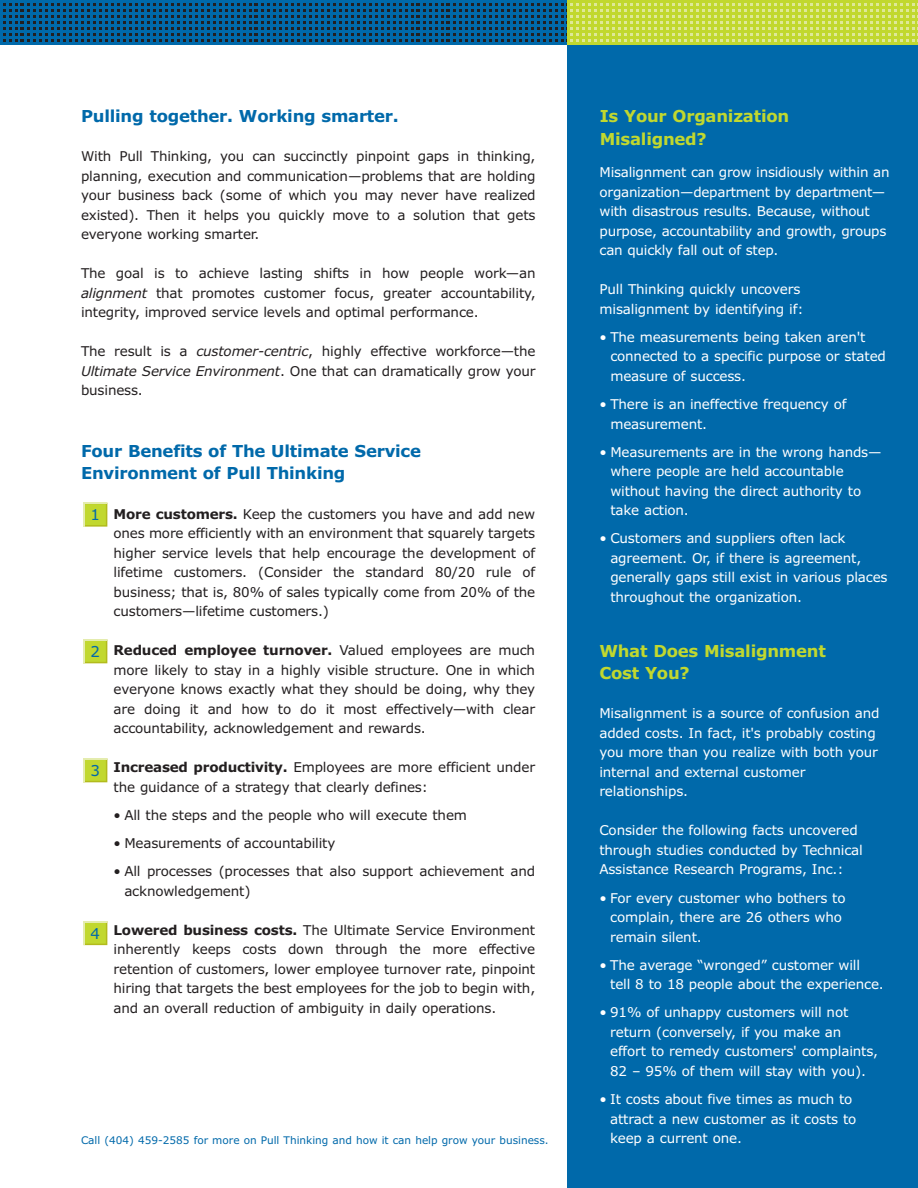
<style>
.page{position:relative;width:918px;height:1188px;background:#fff}
.page>*{position:absolute;margin:0;border:0;box-sizing:border-box;transform-origin:0 0}
.t1{font:700 16.5px/22.5px "Verdana";letter-spacing:-.015em;color:#0069aa}
.t2{font:700 16.5px/22.5px "Verdana";letter-spacing:-.015em;color:#c1d82f}
.t3{font:15px "Verdana";color:#0069aa}
.t4{font:13.5px/19.5px "Verdana";letter-spacing:-.015em;color:#231f20;text-align:justify}
.t5{font:13.5px/19.5px "Verdana";letter-spacing:-.015em;color:#fff}
.t6{font:10.5px "Verdana";color:#0069aa}
.s1{font-style:italic}
.s2{font-weight:700}
</style>
<div class="page">
<div style="left:0;top:0;width:568px;height:45px;background:#0069aa"></div>
<div style="left:84px;top:503px;width:23px;height:23px;background:#c1d82f"></div>
<div style="left:83px;top:503px;width:24px;height:24px;border:2px solid #b2bb1d"></div>
<div style="left:567px;top:40px;width:351px;height:1148px;background:#0069aa"></div>
<div style="left:567px;top:0;width:351px;height:45px;background:#c1d82f"></div>
<hr style="left:83px;top:502px;width:24px;height:2px;background:#e4ecae">
<hr style="left:83px;top:503px;width:2px;height:24px;background:#e4ecae">
<div style="left:84px;top:640px;width:23px;height:23px;background:#c1d82f"></div>
<div style="left:83px;top:639px;width:24px;height:24px;border:2px solid #b2bb1d"></div>
<hr style="left:83px;top:639px;width:24px;height:2px;background:#e4ecae">
<hr style="left:83px;top:640px;width:2px;height:23px;background:#e4ecae">
<div style="left:84px;top:759px;width:23px;height:23px;background:#c1d82f"></div>
<div style="left:83px;top:758px;width:24px;height:24px;border:2px solid #b2bb1d"></div>
<hr style="left:83px;top:758px;width:24px;height:2px;background:#e4ecae">
<hr style="left:83px;top:759px;width:2px;height:23px;background:#e4ecae">
<div style="left:84px;top:922px;width:23px;height:22px;background:#c1d82f"></div>
<div style="left:83px;top:921px;width:24px;height:24px;border:2px solid #b2bb1d"></div>
<hr style="left:83px;top:921px;width:24px;height:2px;background:#e4ecae">
<hr style="left:83px;top:921px;width:2px;height:24px;background:#e4ecae">
<svg style="left:3px;top:3px;width:915px;height:39px"></svg>
<p class="t1" style="left:81px;top:106px;width:319px">Pulling together. Working smarter.</p>
<p class="t4" style="left:81px;top:148px;width:456px">With Pull Thinking, you can succinctly pinpoint gaps in thinking, planning, execution and communication—problems that are holding your business back (some of which you may never have realized existed). Then it helps you quickly move to a solution that gets everyone working smarter.</p>
<p class="t4" style="left:81px;top:265px;width:456px">The goal is to achieve lasting shifts in how people work—an <span class="s1">alignment</span> that promotes customer focus, greater accountability, integrity, improved service levels and optimal performance.</p>
<p class="t4" style="left:81px;top:343px;width:456px">The result is a <span class="s1">customer-centric</span>, highly effective workforce—the <span class="s1">Ultimate Service Environment</span>. One that can dramatically grow your business.</p>
<p class="t1" style="left:81px;top:441px;width:342px">Four Benefits of The Ultimate Service<br>Environment of Pull Thinking</p>
<p class="t3" style="left:91px;top:509px;width:11px">1</p>
<p class="t3" style="left:91px;top:646px;width:11px">2</p>
<p class="t3" style="left:91px;top:765px;width:11px">3</p>
<p class="t3" style="left:91px;top:927px;width:11px">4</p>
<p class="t4" style="left:114px;top:505px;width:423px"><span class="s2">More customers.</span> Keep the customers you have and add new ones more efficiently with an environment that squarely targets higher service levels that help encourage the development of lifetime customers. (Consider the standard 80/20 rule of business; that is, 80% of sales typically come from 20% of the customers—lifetime customers.)</p>
<p class="t4" style="left:114px;top:642px;width:423px"><span class="s2">Reduced employee turnover.</span> Valued employees are much more likely to stay in a highly visible structure. One in which everyone knows exactly what they should be doing, why they are doing it and how to do it most effectively—with clear accountability, acknowledgement and rewards.</p>
<p class="t4" style="left:114px;top:759px;width:423px"><span class="s2">Increased productivity.</span> Employees are more efficient under the guidance of a strategy that clearly defines:</p>
<p class="t4" style="left:114px;top:807px;width:355px">• All the steps and the people who will execute them</p>
<p class="t4" style="left:114px;top:835px;width:223px">• Measurements of accountability</p>
<p class="t4" style="left:124px;top:863px;width:412px;text-indent:-11px">• All processes (processes that also support achievement and acknowledgement)</p>
<p class="t4" style="left:114px;top:921px;width:423px"><span class="s2">Lowered business costs.</span> The Ultimate Service Environment inherently keeps costs down through the more effective retention of customers, lower employee turnover rate, pinpoint hiring that targets the best employees for the job to begin with, and an overall reduction of ambiguity in daily operations.</p>
<p class="t2" style="left:600px;top:106px;width:191px">Is Your Organization<br>Misaligned?</p>
<p class="t5" style="left:600px;top:164px;width:292px">Misalignment can grow insidiously within an organization—department by department— with disastrous results. Because, without purpose, accountability and growth, groups can quickly fall out of step.</p>
<p class="t5" style="left:600px;top:281px;width:205px">Pull Thinking quickly uncovers misalignment by identifying if:</p>
<p class="t5" style="left:610px;top:328px;width:277px;text-indent:-11px">• The measurements being taken aren't connected to a specific purpose or stated measure of success.</p>
<p class="t5" style="left:610px;top:396px;width:238px;text-indent:-11px">• There is an ineffective frequency of measurement.</p>
<p class="t5" style="left:610px;top:443px;width:273px;text-indent:-11px">• Measurements are in the wrong hands— where people are held accountable without having the direct authority to take action.</p>
<p class="t5" style="left:610px;top:530px;width:279px;text-indent:-11px">• Customers and suppliers often lack agreement. Or, if there is agreement, generally gaps still exist in various places throughout the organization.</p>
<p class="t2" style="left:599px;top:641px;width:228px">What Does Misalignment<br>Cost You?</p>
<p class="t5" style="left:599px;top:705px;width:282px">Misalignment is a source of confusion and added costs. In fact, it's probably costing you more than you realize with both your internal and external customer relationships.</p>
<p class="t5" style="left:599px;top:822px;width:265px">Consider the following facts uncovered through studies conducted by Technical<br>Assistance Research Programs, Inc.:</p>
<p class="t5" style="left:610px;top:889px;width:237px;text-indent:-11px">• For every customer who bothers to complain, there are 26 others who remain silent.</p>
<p class="t5" style="left:610px;top:956px;width:275px;text-indent:-11px">• The average “wronged” customer will tell 8 to 18 people about the experience.</p>
<p class="t5" style="left:610px;top:1004px;width:269px;text-indent:-11px">• 91% of unhappy customers will not return (conversely, if you make an effort to remedy customers' complaints, 82 – 95% of them will stay with you).</p>
<p class="t5" style="left:599px;top:1091px;width:259px;text-align:right">• It costs about five times as much to attract a new customer as it costs to</p>
<p class="t6" style="left:81px;top:1136px;width:469px">Call (404) 459-2585 for more on Pull Thinking and how it can help grow your business.</p>
<p class="t5" style="left:610px;top:1130px;width:133px">keep a current one.</p>
</div>
